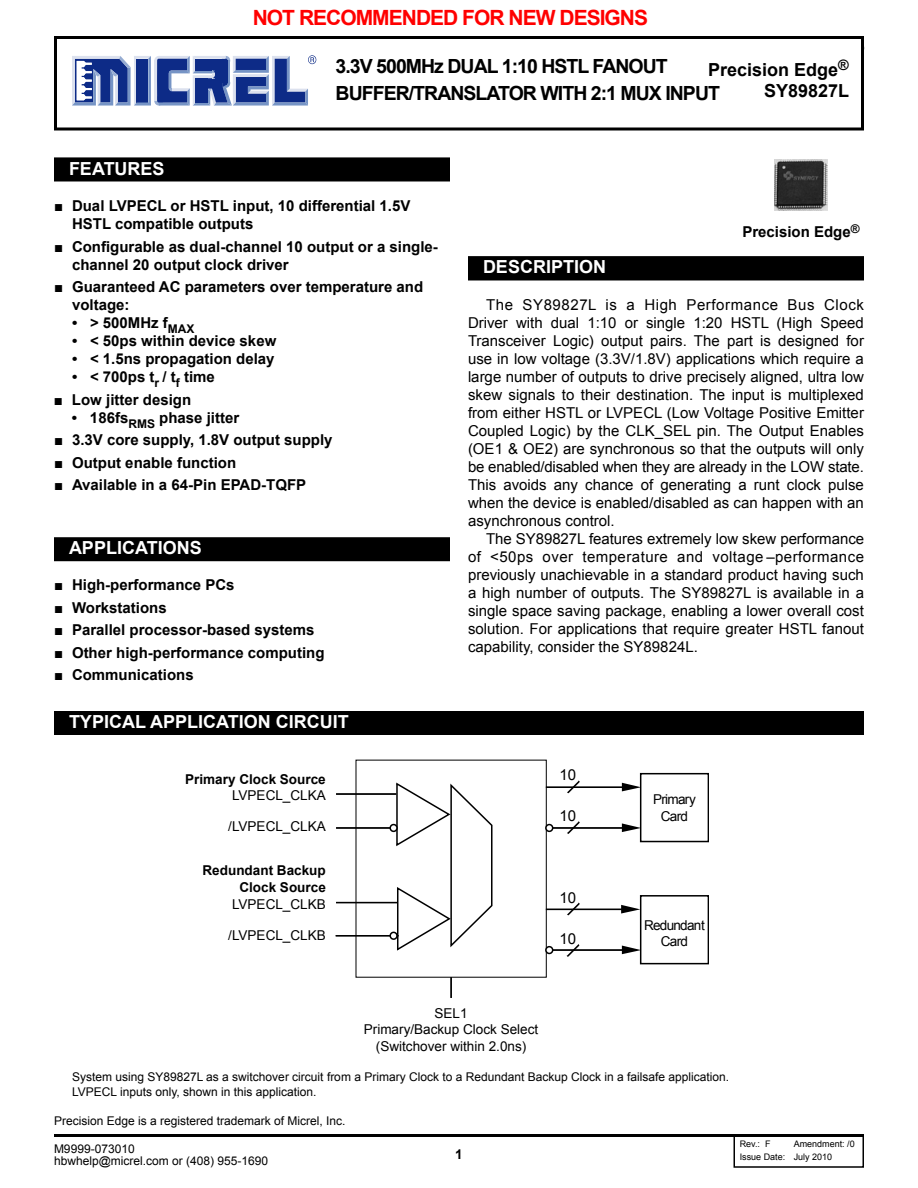
<style>
.page{position:relative;width:918px;height:1188px;background:#fff}
.page>*{position:absolute;margin:0;border:0;box-sizing:border-box;transform-origin:0 0}
.t1{font:700 21px "Arial";letter-spacing:-.045em;color:#f00}
.t2{font:700 19.5px/27px "Arial";letter-spacing:-.05em;color:#000}
.t3{font:700 18px "Arial";color:#fff}
.t4{font:700 18px/21.6px "Arial";color:#000;text-align:right}
.t5{font:15.15px "Arial";letter-spacing:-.005em;color:#000}
.t6{font:15px/18px "Arial";color:#000;text-align:justify}
.t7{font:700 15px/18px "Arial";color:#000}
.t8{font:13.5px/16.6px "Arial";color:#000;text-align:center}
.t9{font:700 13.5px/16.6px "Arial";color:#000;text-align:right}
.t10{font:13.5px/16.6px "Arial";letter-spacing:-.055em;color:#000;text-align:center}
.t11{font:12px/12px "Arial";color:#000}
.t12{font:9px/13.8px "Arial";color:#000}
.s1{font-weight:400}
</style>
<div class="page">
<div style="left:54px;top:36px;width:810px;height:94px;border:3px solid #000"></div>
<div style="left:469px;top:257px;width:394px;height:23px;background:#000"></div>
<div style="left:468px;top:256px;width:396px;height:24px;border:2px solid #000"></div>
<div style="left:55px;top:158px;width:394px;height:23px;background:#000"></div>
<div style="left:54px;top:157px;width:396px;height:24px;border:2px solid #000"></div>
<div style="left:55px;top:538px;width:394px;height:22px;background:#000"></div>
<div style="left:54px;top:537px;width:396px;height:24px;border:2px solid #000"></div>
<div style="left:154px;top:56px;width:9px;height:9px;background:#dce1ee;border-radius:50%"></div>
<hr style="left:154px;top:61px;width:3px;height:40px;background:#dce1ee">
<svg style="left:72px;top:56px;width:79px;height:50px"></svg>
<svg style="left:157px;top:55px;width:159px;height:51px"></svg>
<hr style="left:54px;top:1134px;width:810px;height:3px;background:#000">
<div style="left:55px;top:712px;width:808px;height:22px;background:#000"></div>
<div style="left:54px;top:711px;width:810px;height:24px;border:2px solid #000"></div>
<hr style="left:450px;top:977px;width:2px;height:21px;background:#000">
<hr style="left:336px;top:793px;width:60px;height:2px;background:#000">
<hr style="left:336px;top:827px;width:60px;height:2px;background:#000">
<div style="left:390px;top:825px;width:7px;height:6px;background:#fff;border-radius:50%"></div>
<div style="left:389px;top:824px;width:9px;height:8px;border:2px solid #000;border-radius:50%"></div>
<svg style="left:395px;top:782px;width:98px;height:169px"></svg>
<hr style="left:336px;top:902px;width:62px;height:1px;background:#000">
<hr style="left:336px;top:935px;width:62px;height:2px;background:#000">
<div style="left:390px;top:932px;width:7px;height:7px;background:#fff;border-radius:50%"></div>
<div style="left:389px;top:932px;width:9px;height:8px;border:2px solid #000;border-radius:50%"></div>
<hr style="left:546px;top:827px;width:79px;height:2px;background:#000">
<svg style="left:622px;top:823px;width:18px;height:9px"></svg>
<div style="left:546px;top:825px;width:7px;height:6px;background:#fff;border-radius:50%"></div>
<div style="left:545px;top:824px;width:8px;height:8px;border:2px solid #000;border-radius:50%"></div>
<hr style="left:546px;top:949px;width:79px;height:2px;background:#000">
<svg style="left:622px;top:946px;width:18px;height:8px"></svg>
<div style="left:546px;top:947px;width:7px;height:6px;background:#fff;border-radius:50%"></div>
<div style="left:545px;top:946px;width:8px;height:8px;border:2px solid #000;border-radius:50%"></div>
<hr style="left:546px;top:787px;width:79px;height:1px;background:#000">
<svg style="left:622px;top:783px;width:18px;height:8px"></svg>
<hr style="left:546px;top:909px;width:79px;height:1px;background:#000">
<svg style="left:621px;top:905px;width:19px;height:9px"></svg>
<svg style="left:567px;top:780px;width:13px;height:13px"></svg>
<svg style="left:567px;top:821px;width:13px;height:13px"></svg>
<svg style="left:567px;top:903px;width:13px;height:12px"></svg>
<svg style="left:567px;top:944px;width:12px;height:13px"></svg>
<div style="left:640px;top:773px;width:69px;height:69px;background:#fff;border:2px solid #000"></div>
<div style="left:640px;top:895px;width:69px;height:69px;background:#fff;border:2px solid #000"></div>
<img style="left:774px;top:159px;width:54px;height:51px">
<h1 class="t1" style="left:253px;top:4px;width:397px">NOT RECOMMENDED FOR NEW DESIGNS</h1>
<p class="t3" style="left:69px;top:157px;width:97px">FEATURES</p>
<h2 class="t2" style="left:336px;top:53px;width:386px">3.3V 500MHz DUAL 1:10 HSTL FANOUT<br>BUFFER/TRANSLATOR WITH 2:1 MUX INPUT</h2>
<p class="t4" style="left:708px;top:60px;width:142px">Precision Edge<sup>®<br></sup>SY89827L</p>
<p class="t9" style="left:800px;top:59px;width:65px">SY89827L</p>
<p class="t7" style="left:72px;top:198px;width:340px;text-indent:-18px"><span class="s1">■</span> Dual LVPECL or HSTL input, 10 differential 1.5V<br>HSTL compatible outputs</p>
<p class="t7" style="left:72px;top:238px;width:367px;text-indent:-18px"><span class="s1">■</span> Con昀椀gurable as dual-channel 10 output or a single&shy;channel 20 output clock driver</p>
<p class="t7" style="left:72px;top:278px;width:353px;text-indent:-18px"><span class="s1">■</span> Guaranteed AC parameters over temperature and voltage:</p>
<p class="t7" style="left:72px;top:314px;width:124px">• &gt; 500MHz f<sub>MAX</sub></p>
<p class="t7" style="left:72px;top:332px;width:206px">• &lt; 50ps within device skew</p>
<p class="t7" style="left:72px;top:350px;width:204px">• &lt; 1.5ns propagation delay</p>
<p class="t7" style="left:72px;top:368px;width:144px">• &lt; 700ps t<sub>r</sub> / t<sub>f</sub> time</p>
<p class="t7" style="left:54px;top:391px;width:139px"><span class="s1">■</span> Low jitter design</p>
<p class="t7" style="left:72px;top:409px;width:169px">• 186fs<sub>RMS</sub> phase jitter</p>
<p class="t7" style="left:54px;top:431px;width:280px"><span class="s1">■</span> 3.3V core supply, 1.8V output supply</p>
<p class="t7" style="left:54px;top:455px;width:184px"><span class="s1">■</span> Output enable function</p>
<p class="t7" style="left:54px;top:476px;width:254px"><span class="s1">■</span> Available in a 64-Pin EPAD-TQFP</p>
<p class="t3" style="left:69px;top:541px;width:134px">APPLICATIONS</p>
<p class="t7" style="left:54px;top:577px;width:182px"><span class="s1">■</span> High-performance PCs</p>
<p class="t7" style="left:54px;top:599px;width:114px"><span class="s1">■</span> Workstations</p>
<p class="t7" style="left:54px;top:622px;width:262px"><span class="s1">■</span> Parallel processor-based systems</p>
<p class="t7" style="left:54px;top:644px;width:272px"><span class="s1">■</span> Other high-performance computing</p>
<p class="t7" style="left:54px;top:667px;width:141px"><span class="s1">■</span> Communications</p>
<p class="t3" style="left:69px;top:709px;width:281px">TYPICAL APPLICATION CIRCUIT</p>
<p class="t9" style="left:185px;top:771px;width:142px">Primary Clock Source</p>
<p class="t8" style="left:232px;top:788px;width:95px">LVPECL_CLKA</p>
<p class="t8" style="left:228px;top:819px;width:99px">/LVPECL_CLKA</p>
<p class="t9" style="left:203px;top:863px;width:125px">Redundant Backup<br>Clock Source</p>
<p class="t8" style="left:232px;top:898px;width:95px">LVPECL_CLKB</p>
<p class="t8" style="left:228px;top:928px;width:99px">/LVPECL_CLKB</p>
<p class="t3" style="left:483px;top:260px;width:125px">DESCRIPTION</p>
<p class="t7" style="left:742px;top:224px;width:119px">Precision Edge<sup>®</sup></p>
<p class="t6" style="left:468px;top:297px;width:397px;text-indent:18px">The SY89827L is a High Performance Bus Clock Driver with dual 1:10 or single 1:20 HSTL (High Speed Transceiver Logic) output pairs. The part is designed for use in low voltage (3.3V/1.8V) applications which require a large number of outputs to drive precisely aligned, ultra low skew signals to their destination. The input is multiplexed from either HSTL or LVPECL (Low Voltage Positive Emitter Coupled Logic) by the CLK_SEL pin. The Output Enables (OE1 &amp; OE2) are synchronous so that the outputs will only be enabled/disabled when they are already in the LOW state.<br>This avoids any chance of generating a runt clock pulse when the device is enabled/disabled as can happen with an asynchronous control.</p>
<p class="t6" style="left:468px;top:531px;width:398px;text-indent:18px">The SY89827L features extremely low skew performance of &lt;50ps over temperature and voltage –performance previously unachievable in a standard product having such a high number of outputs. The SY89827L is available in a single space saving package, enabling a lower overall cost solution. For applications that require greater HSTL fanout capability, consider the SY89824L.</p>
<p class="t5" style="left:559px;top:769px;width:18px">10</p>
<p class="t5" style="left:559px;top:810px;width:18px">10</p>
<p class="t5" style="left:559px;top:892px;width:18px">10</p>
<p class="t5" style="left:559px;top:933px;width:18px">10</p>
<p class="t10" style="left:653px;top:792px;width:44px">Primary<br>Card</p>
<p class="t10" style="left:644px;top:918px;width:62px">Redundant<br>Card</p>
<p class="t8" style="left:364px;top:1006px;width:176px">SEL1<br>Primary/Backup Clock Select (Switchover within 2.0ns)</p>
<p class="t11" style="left:72px;top:1071px;width:659px;line-height:14.4px">System using SY89827L as a switchover circuit from a Primary Clock to a Redundant Backup Clock in a failsafe application.<br>LVPECL inputs only, shown in this application.</p>
<p class="t11" style="left:54px;top:1116px;width:293px">Precision Edge is a registered trademark of Micrel, Inc.</p>
<p class="t11" style="left:54px;top:1144px;width:216px">M9999-073010<br>hbwhelp@micrel.com or (408) 955-1690</p>
<p class="t9" style="left:455px;top:1147px;width:9px">1</p>
<p class="t12" style="left:740px;top:1137px;width:117px;text-indent:54px">Amendment: /0<br>Issue Date: July 2010</p>
<p class="t12" style="left:740px;top:1137px;width:32px">Rev.: F</p>
</div>
